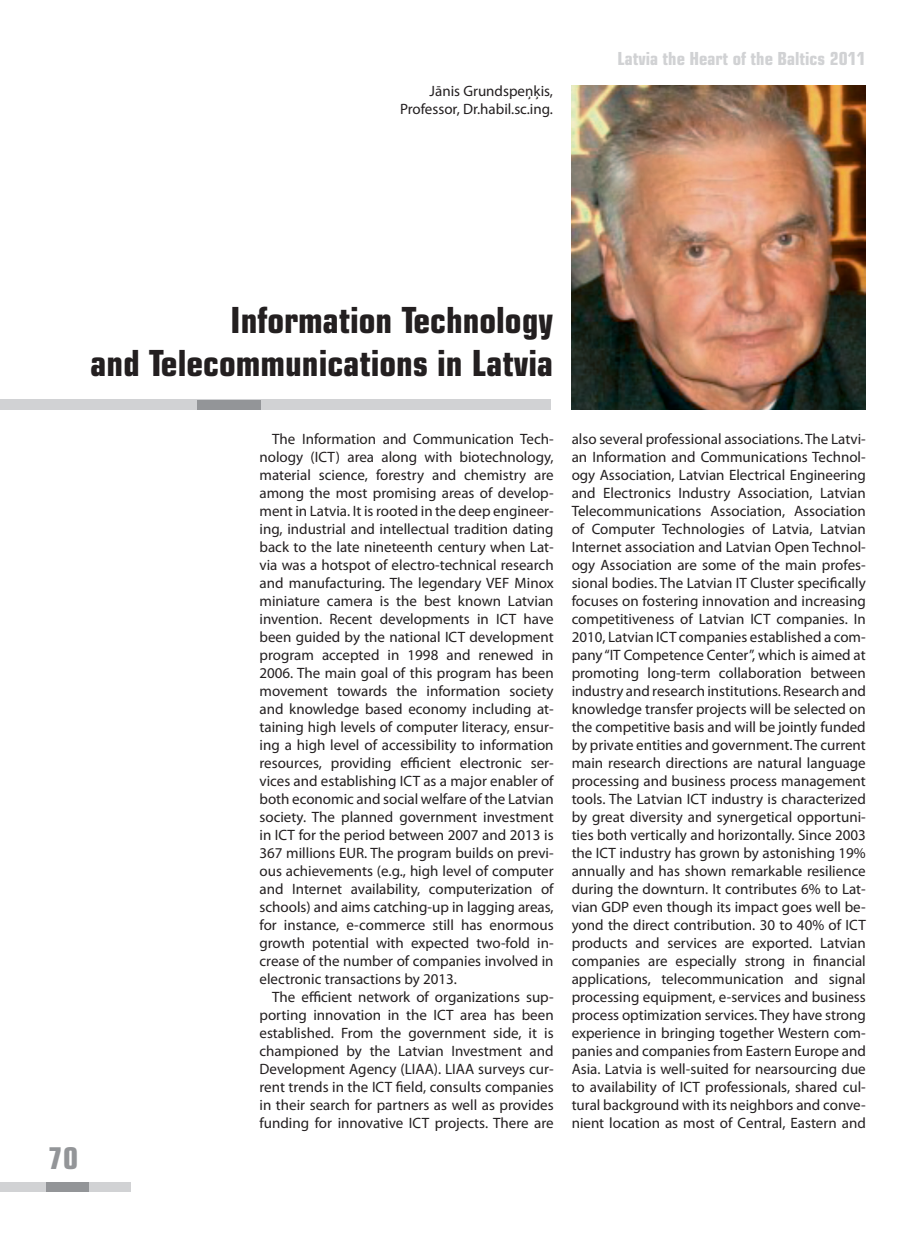
<style>
.page{position:relative;width:919px;height:1234px;background:#fff}
.page>*{position:absolute;margin:0;border:0;box-sizing:border-box;transform-origin:0 0}
.t1{font:700 condensed 36px/43.2px "Eurostile";color:#231f20;text-align:right}
.t2{font:700 condensed 30px "Eurostile";color:#939598}
.t3{font:700 condensed 18px "Eurostile";color:#d1d2d4}
.t4{font:15px/18px "Myriad Pro";color:#231f20;text-align:justify}
</style>
<div class="page">
<div style="left:0;top:400px;width:550px;height:10px;background:#d1d2d4"></div>
<div style="left:197px;top:400px;width:64px;height:10px;background:#939598"></div>
<div style="left:0;top:1181px;width:130px;height:10px;background:#d1d2d4"></div>
<div style="left:46px;top:1181px;width:43px;height:10px;background:#939598"></div>
<img style="left:571px;top:85px;width:294px;height:325px">
<p class="t4" style="left:400px;top:82px;width:154px;text-align:right">Jānis Grundspeņķis,<br>Professor, Dr.habil.sc.ing.</p>
<p class="t3" style="left:617px;top:48px;width:250px">Latvia the Heart of the Baltics 2011</p>
<p class="t1" style="left:90px;top:298px;width:464px">Information Technology<br>and Telecommunications in Latvia</p>
<h2 class="t2" style="left:48px;top:1139px;width:31px">70</h2>
<p class="t4" style="left:259px;top:429px;width:295px;text-indent:13px">The Information and Communication Tech&shy;nology (ICT) area along with biotechnology, material science, forestry and chemistry are among the most promising areas of develop&shy;ment in Latvia. It is rooted in the deep engineer&shy;ing, industrial and intellectual tradition dating back to the late nineteenth century when Lat&shy;via was a hotspot of electro-technical research and manufacturing. The legendary VEF Minox miniature camera is the best known Latvian invention. Recent developments in ICT have been guided by the national ICT development program accepted in 1998 and renewed in 2006. The main goal of this program has been movement towards the information society and knowledge based economy including at&shy;taining high levels of computer literacy, ensur&shy;ing a high level of accessibility to information resources, providing efficient electronic ser&shy;vices and establishing ICT as a major enabler of both economic and social welfare of the Latvian society. The planned government investment in ICT for the period between 2007 and 2013 is 367 millions EUR. The program builds on previ&shy;ous achievements (e.g., high level of computer and Internet availability, computerization of schools) and aims catching-up in lagging areas, for instance, e-commerce still has enormous growth potential with expected two-fold in&shy;crease of the number of companies involved in electronic transactions by 2013.</p>
<p class="t4" style="left:259px;top:987px;width:295px;text-indent:13px">The efficient network of organizations sup&shy;porting innovation in the ICT area has been established. From the government side, it is championed by the Latvian Investment and Development Agency (LIAA). LIAA surveys cur&shy;rent trends in the ICT field, consults companies in their search for partners as well as provides funding for innovative ICT projects. There are</p>
<p class="t4" style="left:571px;top:429px;width:295px">also several professional associations. The Latvi&shy;an Information and Communications Technol&shy;ogy Association, Latvian Electrical Engineering and Electronics Industry Association, Latvian Telecommunications Association, Association of Computer Technologies of Latvia, Latvian Internet association and Latvian Open Technol&shy;ogy Association are some of the main profes&shy;sional bodies. The Latvian IT Cluster specifically focuses on fostering innovation and increasing competitiveness of Latvian ICT companies. In 2010, Latvian ICT companies established a com&shy;pany “IT Competence Center”, which is aimed at promoting long-term collaboration between industry and research institutions. Research and knowledge transfer projects will be selected on the competitive basis and will be jointly funded by private entities and government. The current main research directions are natural language processing and business process management tools. The Latvian ICT industry is characterized by great diversity and synergetical opportuni&shy;ties both vertically and horizontally. Since 2003 the ICT industry has grown by astonishing 19% annually and has shown remarkable resilience during the downturn. It contributes 6% to Lat&shy;vian GDP even though its impact goes well be&shy;yond the direct contribution. 30 to 40% of ICT products and services are exported. Latvian companies are especially strong in financial applications, telecommunication and signal processing equipment, e-services and business process optimization services. They have strong experience in bringing together Western com&shy;panies and companies from Eastern Europe and Asia. Latvia is well-suited for nearsourcing due to availability of ICT professionals, shared cul&shy;tural background with its neighbors and conve&shy;nient location as most of Central, Eastern and</p>
</div>
